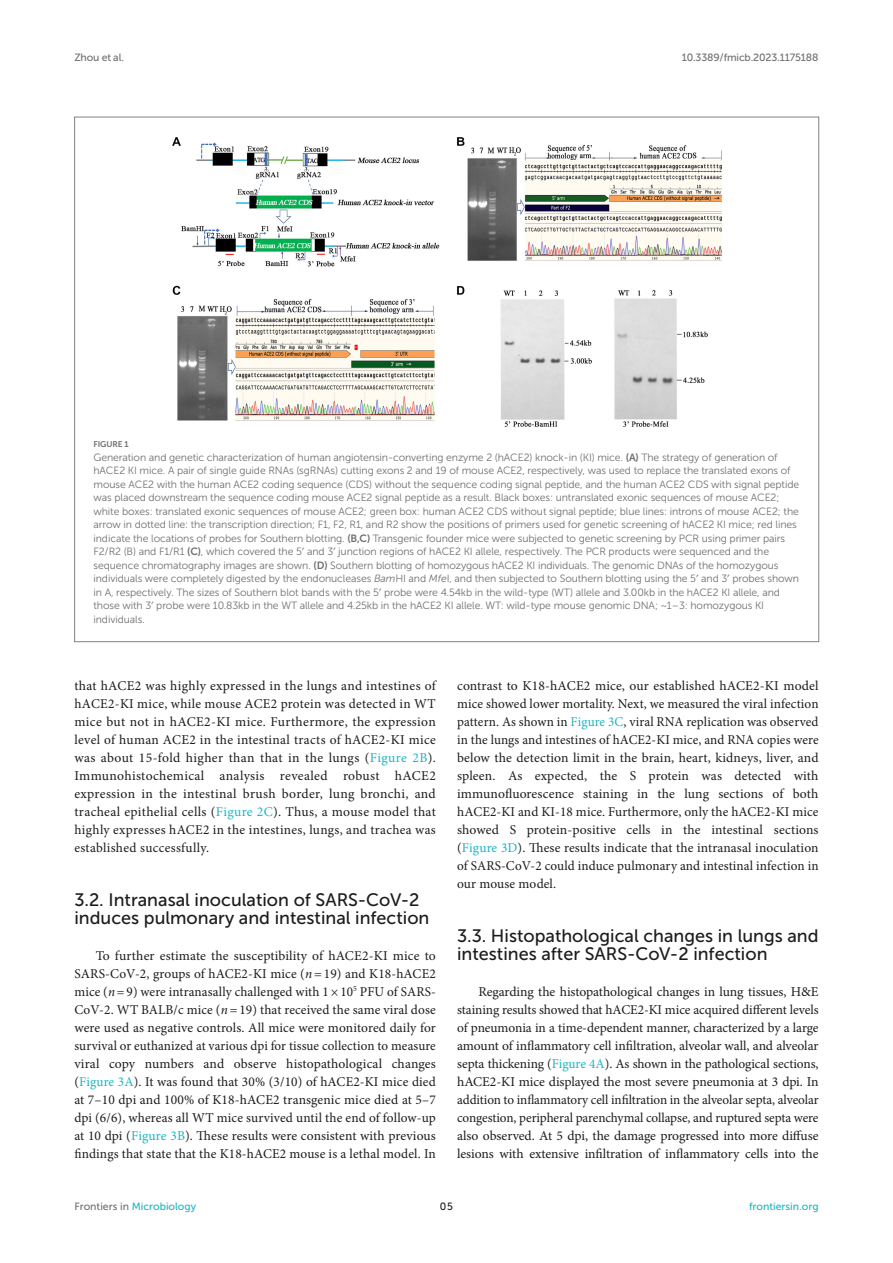
<style>
.page{position:relative;width:893px;height:1263px;background:#fff}
.page>*{position:absolute;margin:0;border:0;box-sizing:border-box;transform-origin:0 0}
.HEAD_2{font:18px/18px "Museo Sans 500";color:#1b1c1b}
.TEXT_FLUSH{font:13.5px/18px "Minion Pro";letter-spacing:.005em;color:#1b1c1b;text-align:justify}
.TEXT{font:13.5px/18px "Minion Pro";letter-spacing:.025em;color:#1b1c1b;text-align:justify}
.FIG_LEG{font:10.5px/13.5px "Museo Sans 300";letter-spacing:-.01em;color:#706f70}
.t1{font:10.5px "Museo Sans 500";color:#1db5c3}
.t2{font:10.5px "Museo Sans 500";letter-spacing:-.015em;color:#706f70}
.t3{font:10.5px "Museo Sans 500";color:#1b1c1b}
.FIG_HD{font:8.25px "Museo Sans 700";letter-spacing:-.01em;color:#706f70}
.s1{font-family:"Museo Sans 700"}
.s2{font-family:"Gentium Plus"}
.s3{font-style:italic}
.s4{color:#1db5c3}
.s5{color:#706f70}
</style>
<div class="page">
<img style="left:172px;top:137px;width:550px;height:290px">
<p class="t2" style="left:74px;top:51px;width:51px">Zhou et al.</p>
<p class="t2" style="left:682px;top:51px;width:138px">10.3389/fmicb.2023.1175188</p>
<p class="FIG_HD" style="left:94px;top:440px;width:37px">FIGURE 1</p>
<p class="FIG_LEG" style="left:94px;top:450px;width:707px">Generation and genetic characterization of human angiotensin-converting enzyme 2 (hACE2) knock-in (KI) mice. <span class="s1">(A)</span> The strategy of generation of hACE2 KI mice. A pair of single guide RNAs (sgRNAs) cutting exons 2 and 19 of mouse ACE2, respectively, was used to replace the translated exons of mouse ACE2 with the human ACE2 coding sequence (CDS) without the sequence coding signal peptide, and the human ACE2 CDS with signal peptide was placed downstream the sequence coding mouse ACE2 signal peptide as a result. Black boxes: untranslated exonic sequences of mouse ACE2; white boxes: translated exonic sequences of mouse ACE2; green box: human ACE2 CDS without signal peptide; blue lines: introns of mouse ACE2; the arrow in dotted line: the transcription direction; F1, F2, R1, and R2 show the positions of primers used for genetic screening of hACE2 KI mice; red lines indicate the locations of probes for Southern blotting. <span class="s1">(B,C)</span> Transgenic founder mice were subjected to genetic screening by PCR using primer pairs F2/R2 (B) and F1/R1 <span class="s1">(C)</span>, which covered the 5<span class="s2">′</span> and 3<span class="s2">′</span> junction regions of hACE2 KI allele, respectively. The PCR products were sequenced and the sequence chromatography images are shown. <span class="s1">(D)</span> Southern blotting of homozygous hACE2 KI individuals. The genomic DNAs of the homozygous individuals were completely digested by the endonucleases <span class="s3">Bam</span>HI and <span class="s3">Mfe</span>I, and then subjected to Southern blotting using the 5<span class="s2">′</span> and 3<span class="s2">′</span> probes shown in A, respectively. The sizes of Southern blot bands with the 5<span class="s2">′</span> probe were 4.54 kb in the wild-type (WT) allele and 3.00 kb in the hACE2 KI allele, and those with 3<span class="s2">′</span> probe were 10.83 kb in the WT allele and 4.25 kb in the hACE2 KI allele. WT: wild-type mouse genomic DNA; ~1–3: homozygous KI individuals.</p>
<p class="TEXT" style="left:74px;top:677px;width:363px">that hACE2 was highly expressed in the lungs and intestines of hACE2-KI mice, while mouse ACE2 protein was detected in WT mice but not in hACE2-KI mice. Furthermore, the expression level of human ACE2 in the intestinal tracts of hACE2-KI mice was about 15-fold higher than that in the lungs (<span class="s4">Figure 2B</span>).<br>Immunohistochemical analysis revealed robust hACE2 expression in the intestinal brush border, lung bronchi, and tracheal epithelial cells (<span class="s4">Figure 2C</span>). Thus, a mouse model that highly expresses hACE2 in the intestines, lungs, and trachea was established successfully.</p>
<p class="HEAD_2" style="left:74px;top:891px;width:356px">3.2. Intranasal inoculation of SARS-CoV-2 induces pulmonary and intestinal infection</p>
<p class="TEXT_FLUSH" style="left:74px;top:947px;width:363px;text-indent:21px">To further estimate the susceptibility of hACE2-KI mice to SARS-CoV-2, groups of hACE2-KI mice (<span class="s3">n</span>= 19) and K18-hACE2 mice (<span class="s3">n</span>=9) were intranasally challenged with 1× 10<sup>5</sup> PFU of SARS-CoV-2. WT BALB/c mice (<span class="s3">n</span>= 19) that received the same viral dose were used as negative controls. All mice were monitored daily for survival or euthanized at various dpi for tissue collection to measure viral copy numbers and observe histopathological changes (<span class="s4">Figure 3A</span>). It was found that 30% (3/10) of hACE2-KI mice died at 7–10 dpi and 100% of K18-hACE2 transgenic mice died at 5–7 dpi (6/6), whereas all WT mice survived until the end of follow-up at 10 dpi (<span class="s4">Figure 3B</span>). These results were consistent with previous findings that state that the K18-hACE2 mouse is a lethal model. In</p>
<p class="TEXT_FLUSH" style="left:457px;top:677px;width:363px">contrast to K18-hACE2 mice, our established hACE2-KI model mice showed lower mortality. Next, we measured the viral infection pattern. As shown in <span class="s4">Figure 3C</span>, viral RNA replication was observed in the lungs and intestines of hACE2-KI mice, and RNA copies were below the detection limit in the brain, heart, kidneys, liver, and spleen. As expected, the S protein was detected with immunofluorescence staining in the lung sections of both hACE2-KI and KI-18 mice. Furthermore, only the hACE2-KI mice showed S protein-positive cells in the intestinal sections (<span class="s4">Figure 3D</span>). These results indicate that the intranasal inoculation of SARS-CoV-2 could induce pulmonary and intestinal infection in our mouse model.</p>
<p class="HEAD_2" style="left:457px;top:927px;width:363px">3.3. Histopathological changes in lungs and intestines after SARS-CoV-2 infection</p>
<p class="TEXT_FLUSH" style="left:457px;top:983px;width:363px;text-indent:21px">Regarding the histopathological changes in lung tissues, H&amp;E staining results showed that hACE2-KI mice acquired different levels of pneumonia in a time-dependent manner, characterized by a large amount of inflammatory cell infiltration, alveolar wall, and alveolar septa thickening (<span class="s4">Figure 4A</span>). As shown in the pathological sections, hACE2-KI mice displayed the most severe pneumonia at 3 dpi. In addition to inflammatory cell infiltration in the alveolar septa, alveolar congestion, peripheral parenchymal collapse, and ruptured septa were also observed. At 5 dpi, the damage progressed into more diffuse lesions with extensive infiltration of inflammatory cells into the</p>
<p class="t1" style="left:74px;top:1200px;width:123px"><span class="s5">Frontiers in</span> Microbiology</p>
<p class="t3" style="left:440px;top:1200px;width:14px">05</p>
<p class="t1" style="left:749px;top:1200px;width:71px">frontiersin.org</p>
</div>
